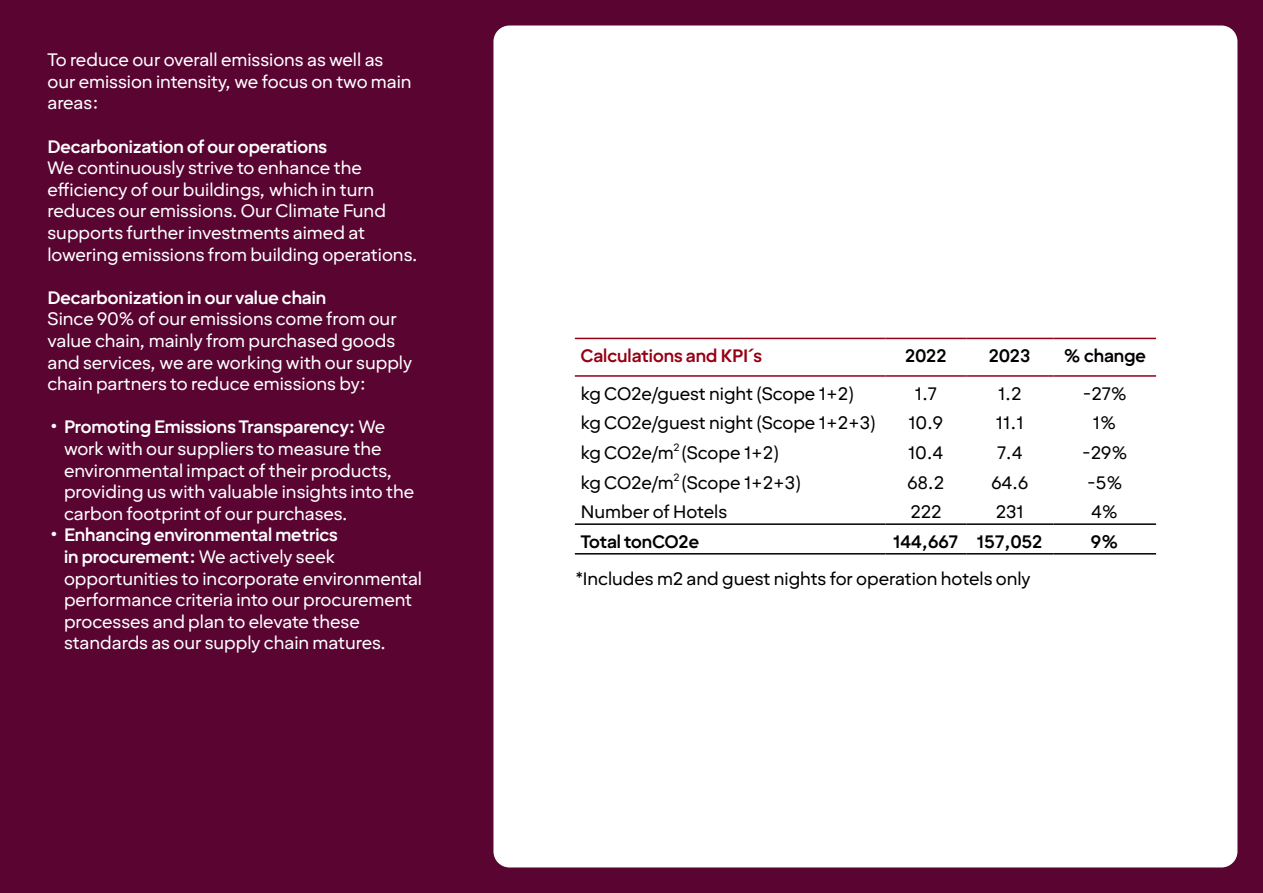
<style>
.page{position:relative;width:1263px;height:893px;background:#fff}
.page>*{position:absolute;margin:0;border:0;box-sizing:border-box;transform-origin:0 0}
.t1{font:18px/21.6px "Strawberry Sans Text";color:#fff}
.t2{font:18px "Strawberry Sans Text";color:#000}
.t3{font:700 18px "Strawberry Sans Text";color:#fff}
.t4{font:700 18px "Strawberry Sans Text";color:#000}
.t5{font:700 18px "Strawberry Sans Text";color:#960014}
.s1{font-weight:700}
</style>
<div class="page">
<div style="left:1px;top:0;width:1262px;height:892px;background:#5a0432"></div>
<div style="left:493px;top:26px;width:744px;height:841px;background:#fff;border-radius:16px"></div>
<hr style="left:575px;top:523px;width:310px;height:2px;background:#000">
<hr style="left:885px;top:523px;width:81px;height:2px;background:#000">
<hr style="left:966px;top:523px;width:87px;height:2px;background:#000">
<hr style="left:1053px;top:523px;width:103px;height:2px;background:#000">
<hr style="left:575px;top:553px;width:310px;height:2px;background:#000">
<hr style="left:885px;top:553px;width:81px;height:2px;background:#000">
<hr style="left:966px;top:553px;width:87px;height:2px;background:#000">
<hr style="left:1053px;top:553px;width:103px;height:2px;background:#000">
<hr style="left:575px;top:338px;width:310px;height:1px;background:#960014">
<hr style="left:885px;top:338px;width:81px;height:1px;background:#960014">
<hr style="left:966px;top:338px;width:87px;height:1px;background:#960014">
<hr style="left:1053px;top:338px;width:103px;height:1px;background:#960014">
<hr style="left:575px;top:375px;width:310px;height:2px;background:#960014">
<hr style="left:885px;top:375px;width:81px;height:2px;background:#960014">
<hr style="left:966px;top:375px;width:87px;height:2px;background:#960014">
<hr style="left:1053px;top:375px;width:103px;height:2px;background:#960014">
<p class="t1" style="left:47px;top:48px;width:366px">To reduce our overall emissions as well as our emission intensity, we focus on two main areas:</p>
<p class="t3" style="left:47px;top:134px;width:281px">Decarbonization of our operations</p>
<p class="t1" style="left:47px;top:156px;width:372px">We continuously strive to enhance the efficiency of our buildings, which in turn reduces our emissions. Our Climate Fund supports further investments aimed at lowering emissions from building operations.</p>
<p class="t3" style="left:47px;top:286px;width:280px">Decarbonization in our value chain</p>
<p class="t1" style="left:47px;top:308px;width:366px">Since 90% of our emissions come from our value chain, mainly from purchased goods and services, we are working with our supply chain partners to reduce emissions by:</p>
<p class="t1" style="left:64px;top:416px;width:352px;text-indent:-14px"><span class="s1">• Promoting Emissions Transparency:</span> We work with our suppliers to measure the environmental impact of their products, providing us with valuable insights into the carbon footprint of our purchases.</p>
<p class="t1" style="left:64px;top:524px;width:360px;text-indent:-14px"><span class="s1">• Enhancing environmental metrics<br>in procurement:</span> We actively seek opportunities to incorporate environmental performance criteria into our procurement processes and plan to elevate these standards as our supply chain matures.</p>
<p class="t5" style="left:581px;top:344px;width:183px">Calculations and KPI´s</p>
<p class="t4" style="left:905px;top:344px;width:43px">2022</p>
<p class="t4" style="left:989px;top:344px;width:43px">2023</p>
<p class="t4" style="left:1063px;top:344px;width:84px">% change</p>
<p class="t2" style="left:581px;top:382px;width:275px">kg CO2e/guest night (Scope 1+2)</p>
<p class="t2" style="left:915px;top:382px;width:24px">1.7</p>
<p class="t2" style="left:998px;top:382px;width:25px">1.2</p>
<p class="t2" style="left:1082px;top:382px;width:46px">-27%</p>
<p class="t2" style="left:581px;top:411px;width:297px">kg CO2e/guest night (Scope 1+2+3)</p>
<p class="t2" style="left:909px;top:411px;width:36px">10.9</p>
<p class="t2" style="left:996px;top:411px;width:29px">11.1</p>
<p class="t2" style="left:1093px;top:411px;width:25px">1%</p>
<p class="t2" style="left:581px;top:441px;width:200px">kg CO2e/m<sup>2</sup> (Scope 1+2)</p>
<p class="t2" style="left:908px;top:441px;width:37px">10.4</p>
<p class="t2" style="left:997px;top:441px;width:27px">7.4</p>
<p class="t2" style="left:1082px;top:441px;width:47px">-29%</p>
<p class="t2" style="left:581px;top:471px;width:222px">kg CO2e/m<sup>2</sup> (Scope 1+2+3)</p>
<p class="t2" style="left:908px;top:471px;width:38px">68.2</p>
<p class="t2" style="left:991px;top:471px;width:38px">64.6</p>
<p class="t2" style="left:1087px;top:471px;width:37px">-5%</p>
<p class="t2" style="left:581px;top:500px;width:148px">Number of Hotels</p>
<p class="t2" style="left:910px;top:500px;width:32px">222</p>
<p class="t2" style="left:996px;top:500px;width:29px">231</p>
<p class="t2" style="left:1091px;top:500px;width:29px">4%</p>
<p class="t4" style="left:581px;top:530px;width:120px">Total tonCO2e</p>
<p class="t4" style="left:893px;top:530px;width:66px">144,667</p>
<p class="t4" style="left:977px;top:530px;width:67px">157,052</p>
<p class="t4" style="left:1091px;top:530px;width:29px">9%</p>
<p class="t2" style="left:575px;top:567px;width:457px">*Includes m2 and guest nights for operation hotels only</p>
</div>
